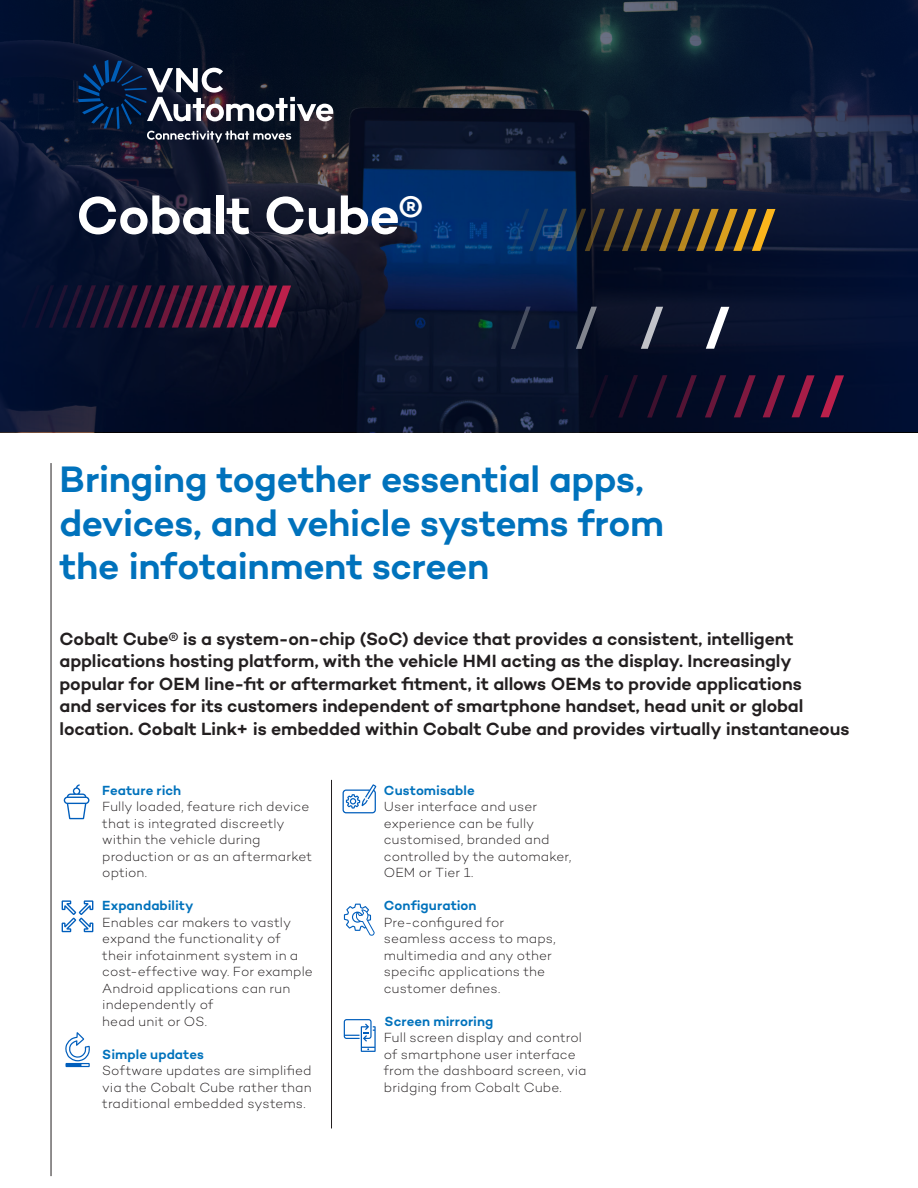
<style>
.page{position:relative;width:918px;height:1188px;background:#fff}
.page>*{position:absolute;margin:0;border:0;box-sizing:border-box;transform-origin:0 0}
.Text_14_17_White{font:600 54px "Campton";letter-spacing:-.015em;color:#fff}
.Text_Header_24_29_Blue{font:600 37.5px "Campton";letter-spacing:-.015em;color:#0072bc}
.Text_Intro_12_15_Black{font:600 18px/22.5px "Campton";letter-spacing:-.01em;color:#231f20}
.Text_9_11_White{font:300 13.5px/16.5px "Campton";letter-spacing:.005em;color:#231f20}
.Text_9_11_White-2{font:600 13.5px "Campton";letter-spacing:.005em;color:#0072bc}
.s1{font-size:43.5px}
.s2{font-weight:500}
</style>
<div class="page">
<hr style="left:51px;top:463px;width:1px;height:713px;background:#231f20">
<svg style="left:62px;top:900px;width:31px;height:32px"></svg>
<svg style="left:344px;top:904px;width:31px;height:32px"></svg>
<svg style="left:344px;top:1019px;width:32px;height:33px"></svg>
<hr style="left:331px;top:780px;width:1px;height:348px;background:#231f20">
<svg style="left:64px;top:784px;width:25px;height:35px"></svg>
<svg style="left:65px;top:1032px;width:25px;height:35px"></svg>
<svg style="left:343px;top:784px;width:33px;height:29px"></svg>
<svg style="left:0;top:0;width:918px;height:432px;background:#0b1731"></svg>
<svg style="left:492px;top:209px;width:283px;height:42px;background:#32383b"></svg>
<svg style="left:706px;top:307px;width:23px;height:42px"></svg>
<svg style="left:641px;top:307px;width:22px;height:42px"></svg>
<svg style="left:576px;top:307px;width:21px;height:42px"></svg>
<svg style="left:511px;top:307px;width:20px;height:42px"></svg>
<svg style="left:446px;top:307px;width:18px;height:42px"></svg>
<svg style="left:792px;top:375px;width:52px;height:42px;background:#371235"></svg>
<svg style="left:763px;top:375px;width:22px;height:42px"></svg>
<svg style="left:734px;top:375px;width:22px;height:42px"></svg>
<svg style="left:705px;top:375px;width:21px;height:42px"></svg>
<svg style="left:676px;top:375px;width:21px;height:42px"></svg>
<svg style="left:647px;top:375px;width:20px;height:43px"></svg>
<svg style="left:618px;top:375px;width:20px;height:43px"></svg>
<svg style="left:589px;top:375px;width:20px;height:43px"></svg>
<svg style="left:561px;top:375px;width:18px;height:43px"></svg>
<svg style="left:13px;top:285px;width:278px;height:43px;background:#301330"></svg>
<svg style="left:78px;top:60px;width:256px;height:83px;background:#2d374c"></svg>
<p class="Text_14_17_White" style="left:76px;top:181px;width:348px">Cobalt Cube<span class="s1">®</span></p>
<p class="Text_Header_24_29_Blue" style="left:60px;top:455px;width:586px">Bringing together essential apps,</p>
<p class="Text_Header_24_29_Blue" style="left:60px;top:499px;width:606px">devices, and vehicle systems from</p>
<p class="Text_Header_24_29_Blue" style="left:60px;top:542px;width:431px">the infotainment screen</p>
<p class="Text_Intro_12_15_Black" style="left:60px;top:627px;width:791px">Cobalt Cube<span class="s2">®</span> is a system-on-chip (SoC) device that provides a consistent, intelligent applications hosting platform, with the vehicle HMI acting as the display. Increasingly popular for OEM line-fit or aftermarket fitment, it allows OEMs to provide applications<br>and services for its customers independent of smartphone handset, head unit or global location. Cobalt Link+ is embedded within Cobalt Cube and provides virtually instantaneous</p>
<p class="Text_9_11_White-2" style="left:102px;top:782px;width:81px">Feature rich</p>
<p class="Text_9_11_White" style="left:102px;top:798px;width:212px">Fully loaded, feature rich device that is integrated discreetly within the vehicle during production or as an aftermarket option.</p>
<p class="Text_9_11_White-2" style="left:102px;top:897px;width:93px">Expandability</p>
<p class="Text_9_11_White" style="left:102px;top:914px;width:212px">Enables car makers to vastly expand the functionality of their infotainment system in a cost-effective way. For example<br>Android applications can run independently of<br>head unit or OS.</p>
<p class="Text_9_11_White-2" style="left:102px;top:1046px;width:103px">Simple updates</p>
<p class="Text_9_11_White" style="left:102px;top:1062px;width:211px;text-align:justify">Software updates are simplified via the Cobalt Cube rather than traditional embedded systems.</p>
<p class="Text_9_11_White-2" style="left:384px;top:782px;width:92px">Customisable</p>
<p class="Text_9_11_White" style="left:384px;top:798px;width:189px">User interface and user experience can be fully customised, branded and controlled by the automaker,<br>OEM or Tier 1.</p>
<p class="Text_9_11_White-2" style="left:384px;top:897px;width:94px">Configuration</p>
<p class="Text_9_11_White" style="left:384px;top:914px;width:173px">Pre-configured for seamless access to maps, multimedia and any other specific applications the customer defines.</p>
<p class="Text_9_11_White-2" style="left:385px;top:1013px;width:110px">Screen mirroring</p>
<p class="Text_9_11_White" style="left:384px;top:1029px;width:204px">Full screen display and control of smartphone user interface from the dashboard screen, via bridging from Cobalt Cube.</p>
</div>
